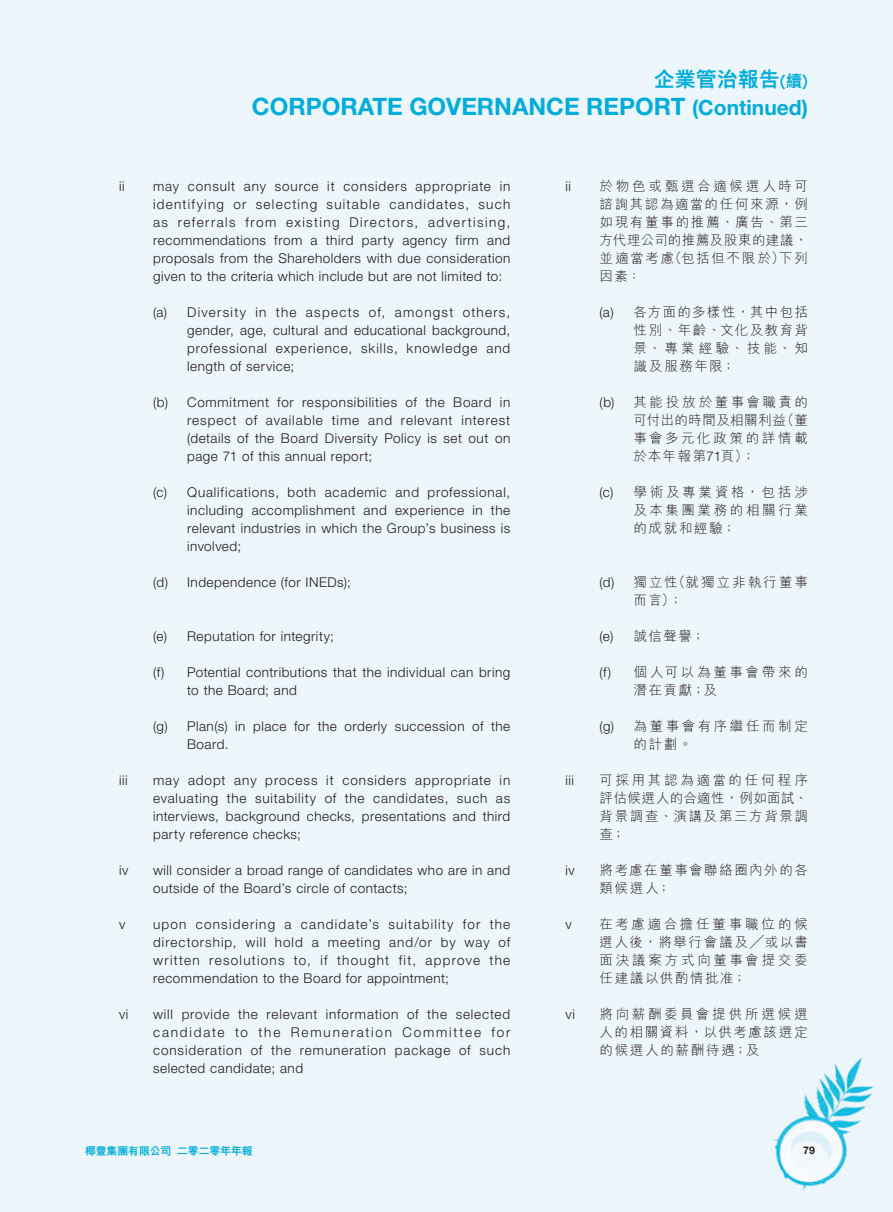
<style>
.page{position:relative;width:893px;height:1212px;background:#ecf6fb}
.page>*{position:absolute;margin:0;border:0;box-sizing:border-box;transform-origin:0 0}
.t1{font:700 24px "Helvetica Neue LT Std";color:#00add8}
.t2{font:800 21px "M Hei HK";color:#00add8}
.t3{font:300 13.5px/18px "Helvetica Neue LT Std";letter-spacing:.04em;color:#231916;text-align:justify}
.t4{font:300 13.5px/18px "M Hei HK";letter-spacing:.135em;color:#231916;text-align:justify}
.t5{font:300 13.5px/18px "M Hei HK";letter-spacing:.2em;color:#231916}
.t6{font:300 13.5px/18px "M Hei HK";letter-spacing:.115em;color:#231916}
.t7{font:300 13.5px/18px "M Hei HK";letter-spacing:.185em;color:#231916}
.t8{font:800 10.8px "M Hei HK";color:#00add8}
.t9{font:700 10.5px "Helvetica Neue LT Std";color:#231916}
.s1{font-size:16.5px}
.s2{font-size:21px}
.s3{font-family:"Helvetica Neue LT Std"}
</style>
<div class="page">
<h2 class="t2" style="left:654px;top:69px;width:156px">企業管治報告<span class="s1">(續)</span></h2>
<h1 class="t1" style="left:252px;top:92px;width:557px">CORPORATE GOVERNANCE REPORT <span class="s2">(Continued)</span></h1>
<p class="t3" style="left:119px;top:176px;width:7px">ii</p>
<p class="t3" style="left:153px;top:176px;width:359px">may consult any source it considers appropriate in identifying or selecting suitable candidates, such as referrals from existing Directors, advertising, recommendations from a third party agency firm and proposals from the Shareholders with due consideration given to the criteria which include but are not limited to:</p>
<p class="t3" style="left:187px;top:302px;width:325px;text-indent:-34px">(a) Diversity in the aspects of, amongst others, gender, age, cultural and educational background, professional experience, skills, knowledge and length of service;</p>
<p class="t3" style="left:187px;top:392px;width:325px;text-indent:-34px">(b) Commitment for responsibilities of the Board in respect of available time and relevant interest (details of the Board Diversity Policy is set out on page 71 of this annual report;</p>
<p class="t3" style="left:187px;top:482px;width:325px;text-indent:-34px">(c) Qualifications, both academic and professional, including accomplishment and experience in the relevant industries in which the Group’s business is involved;</p>
<p class="t3" style="left:153px;top:572px;width:199px">(d) Independence (for INEDs);</p>
<p class="t3" style="left:153px;top:626px;width:182px">(e) Reputation for integrity;</p>
<p class="t3" style="left:187px;top:662px;width:325px;text-indent:-34px">(f) Potential contributions that the individual can bring to the Board; and</p>
<p class="t3" style="left:187px;top:716px;width:325px;text-indent:-34px">(g) Plan(s) in place for the orderly succession of the<br>Board.</p>
<p class="t3" style="left:119px;top:770px;width:10px">iii</p>
<p class="t3" style="left:153px;top:770px;width:359px">may adopt any process it considers appropriate in evaluating the suitability of the candidates, such as interviews, background checks, presentations and third party reference checks;</p>
<p class="t3" style="left:119px;top:860px;width:11px">iv</p>
<p class="t3" style="left:153px;top:860px;width:359px">will consider a broad range of candidates who are in and outside of the Board’s circle of contacts;</p>
<p class="t3" style="left:119px;top:914px;width:8px">v</p>
<p class="t3" style="left:153px;top:914px;width:359px">upon considering a candidate’s suitability for the directorship, will hold a meeting and/or by way of written resolutions to, if thought fit, approve the recommendation to the Board for appointment;</p>
<p class="t3" style="left:119px;top:1004px;width:11px">vi</p>
<p class="t3" style="left:153px;top:1004px;width:359px">will provide the relevant information of the selected candidate to the Remuneration Committee for consideration of the remuneration package of such selected candidate; and</p>
<p class="t3" style="left:566px;top:177px;width:7px">ii</p>
<p class="t4" style="left:600px;top:176px;width:210px">於物色或甄選合適候選人時可諮詢其認為適當的任何來源，例如現有董事的推薦、廣告、第三方代理公司的推薦及股東的建議，並適當考慮（包括但不限於）下列因素：</p>
<p class="t4" style="left:634px;top:302px;width:176px;text-indent:-34px"><span class="s3">(a)</span> 各方面的多樣性，其中包括性別、年齡、文化及教育背景、專業經驗、技能、知識及服務年限；</p>
<p class="t4" style="left:634px;top:392px;width:176px;text-indent:-34px"><span class="s3">(b)</span> 其能投放於董事會職責的可付出的時間及相關利益（董事會多元化政策的詳情載於本年報第<span class="s3">71</span>頁）；</p>
<p class="t4" style="left:634px;top:482px;width:176px;text-indent:-34px"><span class="s3">(c)</span> 學術及專業資格，包括涉及本集團業務的相關行業的成就和經驗；</p>
<p class="t4" style="left:634px;top:572px;width:176px;text-indent:-34px"><span class="s3">(d)</span> 獨立性（就獨立非執行董事而言）；</p>
<p class="t4" style="left:600px;top:626px;width:107px"><span class="s3">(e)</span> 誠信聲譽；</p>
<p class="t5" style="left:634px;top:662px;width:176px;text-indent:-34px"><span class="s3">(f)</span> 個人可以為董事會帶來的潛在貢獻；及</p>
<p class="t7" style="left:634px;top:716px;width:176px;text-indent:-34px"><span class="s3">(g)</span> 為董事會有序繼任而制定的計劃。</p>
<p class="t3" style="left:566px;top:771px;width:10px">iii</p>
<p class="t4" style="left:600px;top:770px;width:210px">可採用其認為適當的任何程序評估候選人的合適性，例如面試、背景調查、演講及第三方背景調查；</p>
<p class="t3" style="left:566px;top:861px;width:11px">iv</p>
<p class="t6" style="left:600px;top:860px;width:210px">將考慮在董事會聯絡圈內外的各類候選人；</p>
<p class="t3" style="left:566px;top:915px;width:8px">v</p>
<p class="t4" style="left:600px;top:914px;width:210px">在考慮適合擔任董事職位的候選人後，將舉行會議及╱或以書面決議案方式向董事會提交委任建議以供酌情批准；</p>
<p class="t3" style="left:566px;top:1004px;width:11px">vi</p>
<p class="t4" style="left:600px;top:1004px;width:210px">將向薪酬委員會提供所選候選人的相關資料，以供考慮該選定的候選人的薪酬待遇；及</p>
<p class="t8" style="left:85px;top:1146px;width:169px">椰豐集團有限公司 二零二零年年報</p>
<p class="t9" style="left:803px;top:1143px;width:13px">79</p>
</div>
